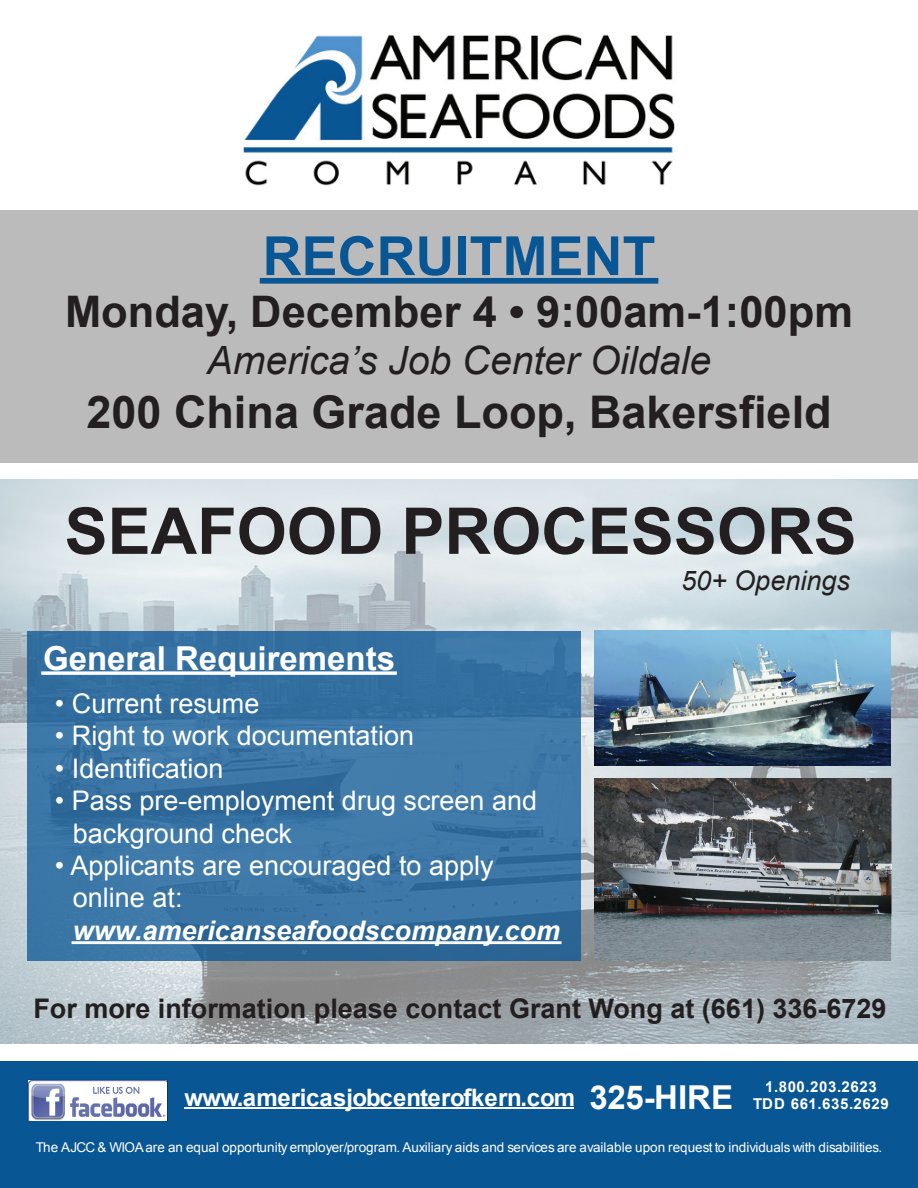
<style>
.page{position:relative;width:918px;height:1188px;background:#fff}
.page>*{position:absolute;margin:0;border:0;box-sizing:border-box;transform-origin:0 0}
.t1{font:700 64.5px "Arial";color:#231f20}
.t2{font:700 54px "Arial";color:#095695}
.t3{font:700 45px "Arial";color:#231f20}
.t4{font:700 43.5px "Arial";color:#231f20}
.t5{font:italic 39px "Arial";color:#231f20}
.t6{font:700 33px "Arial";color:#fff}
.t7{font:27px/32.4px "Arial";color:#fff}
.t8{font:700 27px "Arial";color:#231f20}
.t9{font:italic 700 27px "Arial";color:#fff}
.t10{font:italic 27px "Arial";color:#231f20}
.t11{font:700 24px "Arial";letter-spacing:-.015em;color:#fff}
.t12{font:700 15px/16.5px "Arial";letter-spacing:.045em;color:#fff;text-align:center}
.t13{font:13.5px "Arial";color:#fff}
.s1{font-size:33px}
</style>
<div class="page">
<img style="left:243px;top:34px;width:432px;height:152px">
<img style="left:0;top:479px;width:918px;height:564px">
<div style="left:0;top:1061px;width:918px;height:127px;background:#095695"></div>
<hr style="left:185px;top:1107px;width:389px;height:2px;background:#fff">
<img style="left:28px;top:1080px;width:139px;height:41px">
<div style="left:0;top:210px;width:918px;height:253px;background:#bbb"></div>
<div style="left:263px;top:278px;width:393px;height:6px;background:#095695"></div>
<svg style="left:27px;top:631px;width:553px;height:330px;background:#3773a3"></svg>
<svg style="left:43px;top:671px;width:352px;height:4px"></svg>
<hr style="left:73px;top:941px;width:487px;height:3px;background:#fff">
<img style="left:595px;top:631px;width:296px;height:134px">
<img style="left:595px;top:779px;width:296px;height:182px">
<h2 class="t2" style="left:263px;top:220px;width:394px">RECRUITMENT</h2>
<h3 class="t4" style="left:65px;top:283px;width:789px">Monday, December 4 • 9:00am-1:00pm</h3>
<h3 class="t5" style="left:207px;top:335px;width:506px">America’s Job Center Oildale</h3>
<h3 class="t3" style="left:86px;top:382px;width:747px">200 China Grade Loop, Bakersfield</h3>
<h1 class="t1" style="left:65px;top:488px;width:794px">SEAFOOD PROCESSORS</h1>
<p class="t6" style="left:43px;top:636px;width:354px">General Requirements</p>
<p class="t7" style="left:55px;top:688px;width:206px">• Current resume</p>
<p class="t7" style="left:55px;top:720px;width:361px">• Right to work documentation</p>
<p class="t7" style="left:55px;top:752px;width:170px">• Identification</p>
<p class="t7" style="left:73px;top:785px;width:466px;text-indent:-18px">• Pass pre-employment drug screen and background check</p>
<p class="t7" style="left:73px;top:850px;width:422px;text-indent:-18px">• Applicants are encouraged to apply online at:</p>
<p class="t9" style="left:73px;top:912px;width:489px">www.americanseafoodscompany.com</p>
<p class="t10" style="left:681px;top:563px;width:170px">50+ Openings</p>
<p class="t8" style="left:33px;top:990px;width:855px">For more information please contact Grant Wong at (661) 336-6729</p>
<p class="t12" style="left:753px;top:1079px;width:137px">1.800.203.2623<br>TDD 661.635.2629</p>
<p class="t11" style="left:184px;top:1081px;width:550px">www.americasjobcenterofkern.com <span class="s1">325-HIRE</span></p>
<p class="t13" style="left:36px;top:1139px;width:848px">The AJCC &amp; WIOAare an equal opportunity employer/program. Auxiliary aids and services are available upon request to individuals with disabilities.</p>
</div>
